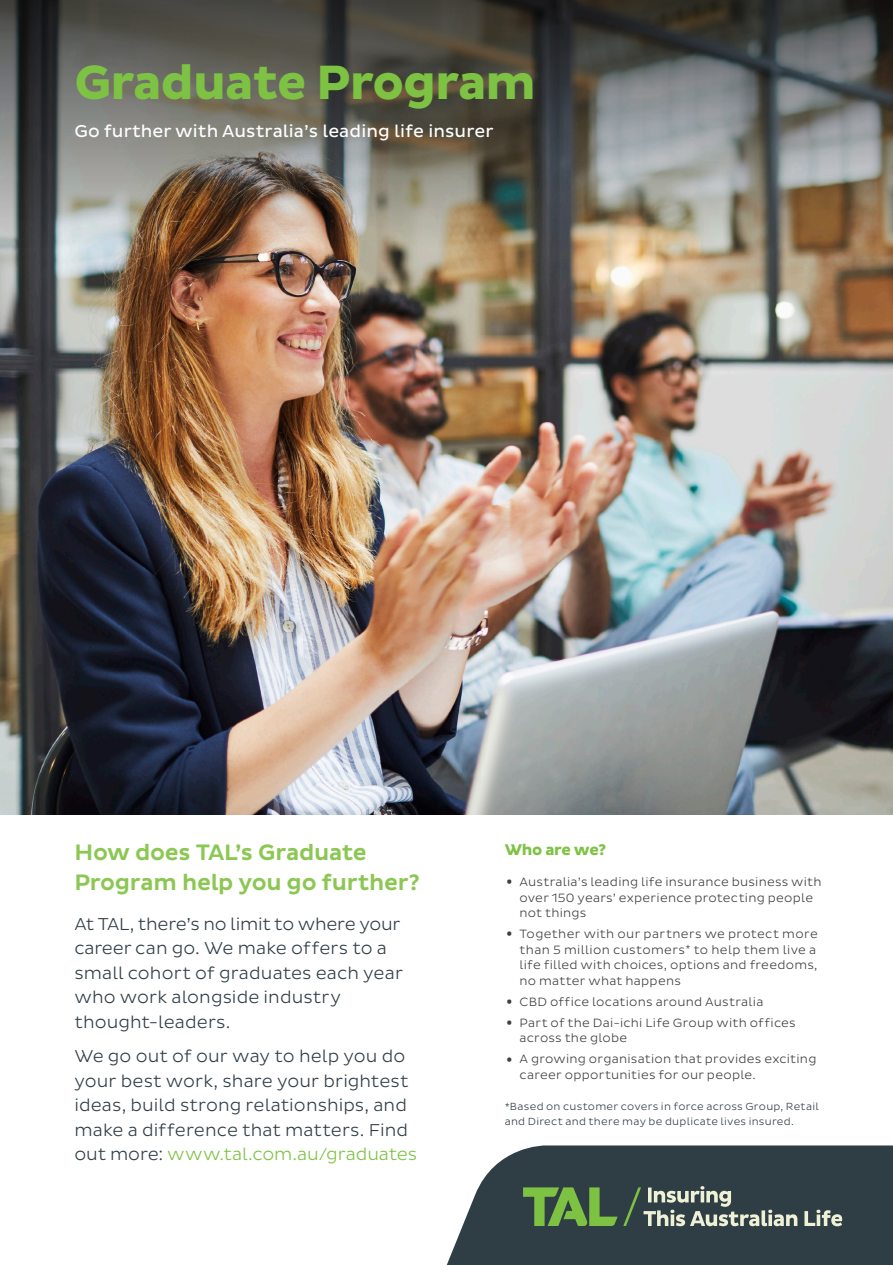
<style>
.page{position:relative;width:893px;height:1265px;background:#fff}
.page>*{position:absolute;margin:0;border:0;box-sizing:border-box;transform-origin:0 0}
.t1{font:700 49px "Pluto Sans";letter-spacing:-.02em;color:#7ec243}
.Body_Copy{font:500 22.75px/29.8px "Pluto Sans";letter-spacing:-.01em;color:#8bc752}
.Body_Copy-2{font:300 17.5px/24.5px "Pluto Sans";letter-spacing:.005em;color:#2f3d45}
.t2{font:17.5px "Pluto Sans";letter-spacing:.005em;color:#fff}
.t3{font:700 15.75px "Pluto Sans";letter-spacing:-.02em;color:#7ec243}
.t4{font:300 12.25px/15.8px "Pluto Sans";letter-spacing:.02em;color:#3e3e3f}
.Body_Copy-3{font:300 10.5px/15.8px "Pluto Sans";letter-spacing:.025em;color:#2f3d45}
.s1{color:#7ec243}
.s2{font-size:24.5px}
.s3{font-size:10.5px}
</style>
<div class="page">
<img style="left:0;top:269px;width:893px;height:545px">
<svg style="left:446px;top:1145px;width:447px;height:120px;background:#414e55"></svg>
<svg style="left:523px;top:1186px;width:319px;height:40px;background:#5a6f5b"></svg>
<img style="left:0;top:0;width:893px;height:269px">
<p class="t1" style="left:74px;top:54px;width:463px">Graduate Program</p>
<p class="t2" style="left:74px;top:121px;width:421px">Go further with Australia’s leading life insurer</p>
<p class="Body_Copy" style="left:74px;top:838px;width:347px">How does TAL’s Graduate<br>Program help you go further?</p>
<p class="Body_Copy-2" style="left:74px;top:912px;width:330px">At TAL, there’s no limit to where your career can go. We make offers to a small cohort of graduates each year who work alongside industry thought-leaders.</p>
<p class="Body_Copy-2" style="left:74px;top:1044px;width:344px">We go out of our way to help you do your best work, share your brightest ideas, build strong relationships, and make a difference that matters. Find out more: <span class="s1">www.tal.com.au/graduates</span></p>
<p class="t3" style="left:505px;top:841px;width:103px">Who are we?</p>
<p class="t4" style="left:520px;top:874px;width:304px;text-indent:-15px"><span class="s2">•</span> Australia’s leading life insurance business with over 150 years’ experience protecting people not things</p>
<p class="t4" style="left:520px;top:926px;width:300px;text-align:justify;text-indent:-15px"><span class="s2">•</span> Together with our partners we protect more than 5 million customers<span class="s3">*</span> to help them live a life filled with choices, options and freedoms, no matter what happens</p>
<p class="t4" style="left:505px;top:994px;width:260px"><span class="s2">•</span> CBD office locations around Australia</p>
<p class="t4" style="left:520px;top:1015px;width:278px;text-indent:-15px"><span class="s2">•</span> Part of the Dai-ichi Life Group with offices across the globe</p>
<p class="t4" style="left:520px;top:1051px;width:298px;text-indent:-15px"><span class="s2">•</span> A growing organisation that provides exciting career opportunities for our people.</p>
<p class="Body_Copy-3" style="left:505px;top:1098px;width:315px">*Based on customer covers in force across Group, Retail and Direct and there may be duplicate lives insured.</p>
</div>
